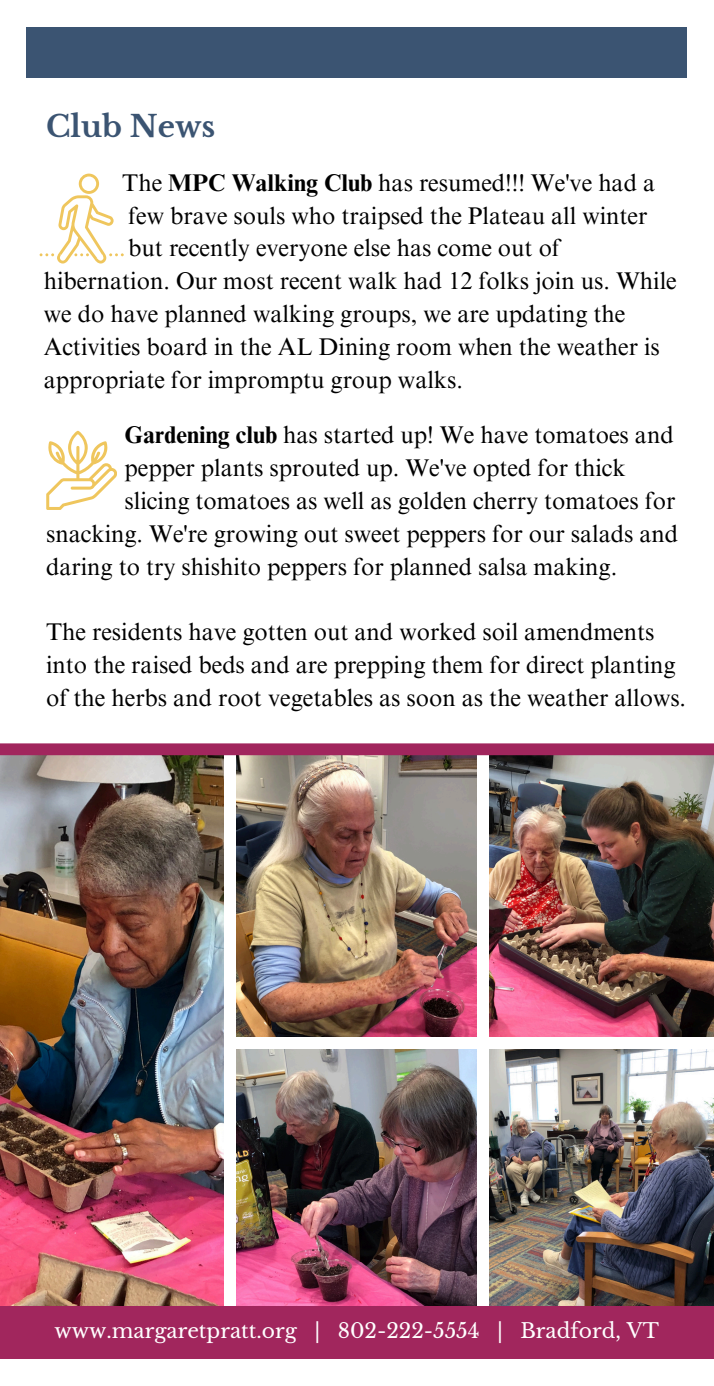
<style>
.page{position:relative;width:714px;height:1386px;background:#fff}
.page>*{position:absolute;margin:0;border:0;box-sizing:border-box;transform-origin:0 0}
.t1{font:700 29.57px "Libre Baskerville";color:#3b5472}
.t2{font:24.15px/32.9px "Times NRMT Pro";color:#000}
.t3{font:20.3px "Libre Baskerville";color:#fff}
.s1{font-weight:700}
</style>
<div class="page">
<img style="left:0;top:755px;width:223px;height:551px">
<img style="left:237px;top:755px;width:240px;height:282px">
<img style="left:237px;top:1050px;width:239px;height:256px">
<img style="left:490px;top:755px;width:224px;height:282px">
<img style="left:490px;top:1050px;width:224px;height:256px">
<div style="left:0;top:1306px;width:714px;height:53px;background:#a1265d"></div>
<div style="left:26px;top:27px;width:661px;height:50px;background:#3b5472"></div>
<svg style="left:46px;top:431px;width:71px;height:78px"></svg>
<svg style="left:40px;top:174px;width:83px;height:90px"></svg>
<div style="left:0;top:743px;width:714px;height:12px;background:#a1265d"></div>
<h2 class="t1" style="left:46px;top:108px;width:171px">Club News</h2>
<h2 class="t2" style="left:122px;top:169px;width:534px">The <span class="s1">MPC Walking Club</span> has resumed!!! We've had a</h2>
<h2 class="t2" style="left:128px;top:202px;width:521px">few brave souls who traipsed the Plateau all winter</h2>
<h2 class="t2" style="left:128px;top:235px;width:433px">but recently everyone else has come out of</h2>
<h2 class="t2" style="left:44px;top:268px;width:635px">hibernation. Our most recent walk had 12 folks join us. While</h2>
<h2 class="t2" style="left:44px;top:300px;width:583px">we do have planned walking groups, we are updating the</h2>
<h2 class="t2" style="left:44px;top:333px;width:618px">Activities board in the AL Dining room when the weather is</h2>
<h2 class="t2" style="left:44px;top:366px;width:421px">appropriate for impromptu group walks.</h2>
<p class="t2" style="left:125px;top:422px;width:551px"><span class="s1">Gardening club</span> has started up! We have tomatoes and</p>
<p class="t2" style="left:125px;top:454px;width:503px">pepper plants sprouted up. We've opted for thick</p>
<p class="t2" style="left:125px;top:487px;width:552px">slicing tomatoes as well as golden cherry tomatoes for</p>
<p class="t2" style="left:46px;top:520px;width:634px">snacking. We're growing out sweet peppers for our salads and</p>
<p class="t2" style="left:46px;top:553px;width:573px">daring to try shishito peppers for planned salsa making.</p>
<h2 class="t2" style="left:46px;top:618px;width:642px">The residents have gotten out and worked soil amendments into the raised beds and are prepping them for direct planting of the herbs and root vegetables as soon as the weather allows.</h2>
<h1 class="t3" style="left:55px;top:1319px;width:606px">www.margaretpratt.org | 802-222-5554 | Bradford, VT</h1>
</div>
